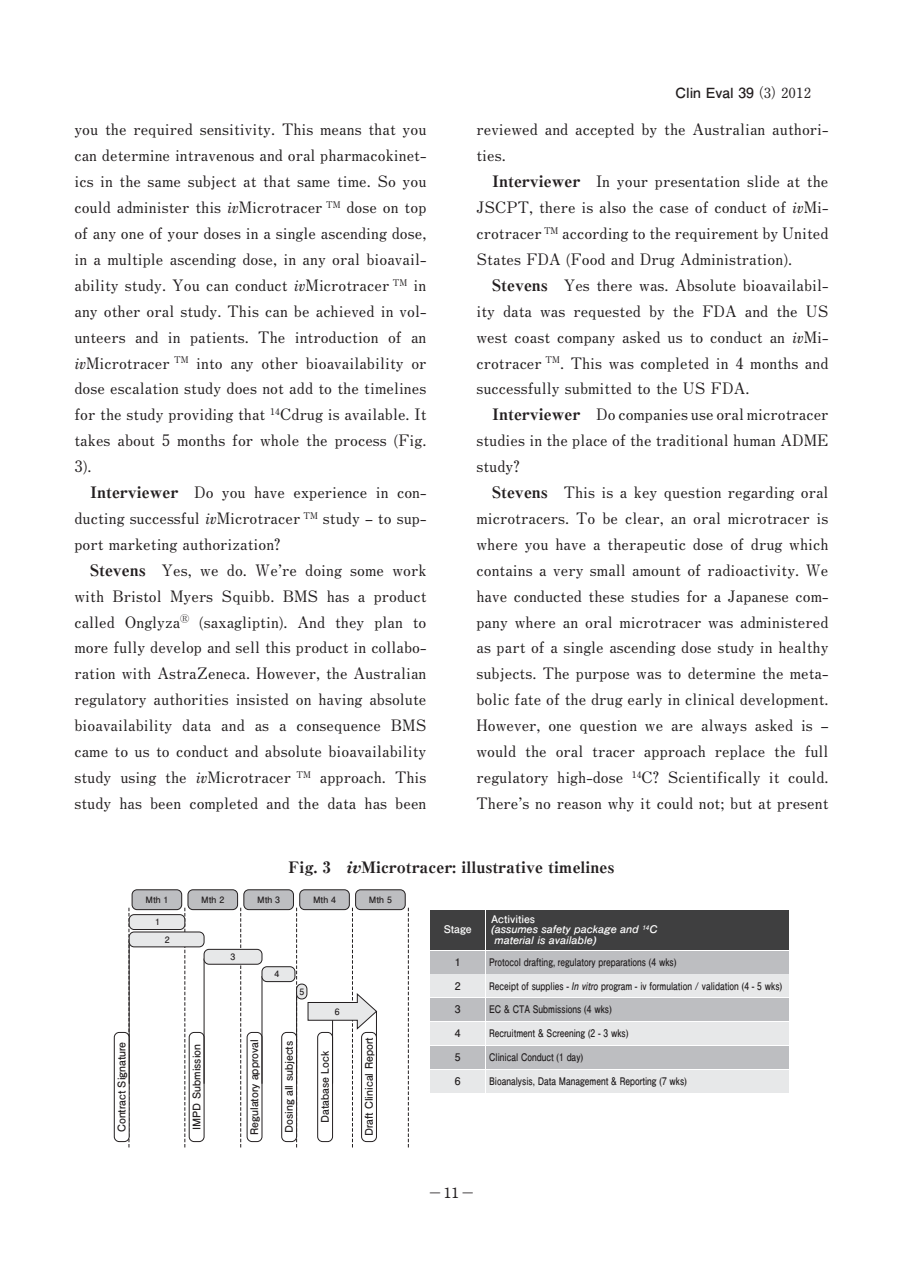
<style>
.page{position:relative;width:903px;height:1275px;background:#fff}
.page>*{position:absolute;margin:0;border:0;box-sizing:border-box;transform-origin:0 0}
.t1{font:15.75px/25.9px "Futo Min A101 Pro Bold 90 msp RKSJ H";color:#231f20;text-align:justify}
.t2{font:15.75px "Ryumin Pro Heavy 90 msp RKSJ H";color:#231f20}
.t3{font:14px "Futo Go B101 Pro Bold 90 msp RKSJ H";color:#231f20}
.t4{font:14px "Futo Min A101 Pro Bold 90 msp RKSJ H";color:#231f20}
.t5{font:10.5px "Futo Go B101 Pro Bold 90 msp RKSJ H";color:#231f20;scale:.8 1}
.t6{font:10.5px "Futo Go B101 Pro Bold 90 msp RKSJ H";color:#231f20}
.t7{font:10.5px "Futo Go B101 Pro Bold 90 msp RKSJ H";color:#fff}
.t8{font:8.75px "Futo Go B101 Pro Bold 90 msp RKSJ H";color:#231f20}
.s1{font-family:"Ryumin Pro Heavy 90 msp RKSJ H"}
.s2{font-family:"Futo Min A101 Pro Bold 90 msp RKSJ H"}
.s3{font-family:"Century Oldstyle";font-size:15.05px}
</style>
<div class="page">
<div style="left:430px;top:910px;width:55px;height:39px;background:#3f3f40"></div>
<div style="left:430px;top:951px;width:55px;height:22px;background:#bdbec1"></div>
<div style="left:430px;top:975px;width:55px;height:22px;background:#e7e8e9"></div>
<div style="left:430px;top:998px;width:55px;height:23px;background:#bdbec1"></div>
<div style="left:430px;top:1022px;width:55px;height:23px;background:#e7e8e9"></div>
<div style="left:430px;top:1046px;width:55px;height:22px;background:#bdbec1"></div>
<div style="left:486px;top:910px;width:303px;height:39px;background:#3f3f40"></div>
<div style="left:486px;top:951px;width:303px;height:22px;background:#bdbec1"></div>
<div style="left:486px;top:975px;width:303px;height:22px;background:#e7e8e9"></div>
<div style="left:486px;top:998px;width:303px;height:23px;background:#bdbec1"></div>
<div style="left:486px;top:1022px;width:303px;height:23px;background:#e7e8e9"></div>
<div style="left:486px;top:1046px;width:303px;height:22px;background:#bdbec1"></div>
<div style="left:486px;top:1070px;width:303px;height:22px;background:#e7e8e9"></div>
<div style="left:430px;top:1070px;width:55px;height:22px;background:#e7e8e9"></div>
<svg style="left:185px;top:907px;width:1px;height:240px"></svg>
<svg style="left:129px;top:907px;width:1px;height:240px"></svg>
<svg style="left:240px;top:907px;width:1px;height:240px"></svg>
<svg style="left:296px;top:907px;width:1px;height:240px"></svg>
<svg style="left:408px;top:907px;width:1px;height:240px"></svg>
<div style="left:114px;top:1032px;width:16px;height:110px;border:1px solid #231f20;border-radius:5px"></div>
<hr style="left:129px;top:941px;width:1px;height:142px;background:#231f20">
<div style="left:189px;top:1032px;width:15px;height:110px;border:1px solid #231f20;border-radius:5px"></div>
<hr style="left:204px;top:959px;width:1px;height:124px;background:#231f20">
<div style="left:247px;top:1032px;width:15px;height:110px;border:1px solid #231f20;border-radius:5px"></div>
<hr style="left:262px;top:976px;width:1px;height:107px;background:#231f20">
<div style="left:281px;top:1032px;width:16px;height:110px;border:1px solid #231f20;border-radius:5px"></div>
<hr style="left:296px;top:994px;width:1px;height:89px;background:#231f20">
<div style="left:129px;top:915px;width:56px;height:14px;background:#e7e8e9;border-radius:5px"></div>
<div style="left:129px;top:914px;width:56px;height:16px;border:1px solid #231f20;border-radius:5px"></div>
<div style="left:129px;top:932px;width:75px;height:15px;background:#e7e8e9;border-radius:5px"></div>
<div style="left:129px;top:931px;width:75px;height:16px;border:1px solid #231f20;border-radius:5px"></div>
<div style="left:204px;top:949px;width:58px;height:15px;background:#e7e8e9;border-radius:5px"></div>
<div style="left:204px;top:949px;width:58px;height:16px;border:1px solid #231f20;border-radius:5px"></div>
<div style="left:262px;top:967px;width:33px;height:15px;background:#e7e8e9;border-radius:5px"></div>
<div style="left:262px;top:966px;width:33px;height:16px;border:1px solid #231f20;border-radius:5px"></div>
<div style="left:297px;top:984px;width:10px;height:15px;background:#e7e8e9;border-radius:5px"></div>
<div style="left:296px;top:984px;width:11px;height:15px;border:1px solid #231f20;border-radius:5px"></div>
<svg style="left:307px;top:907px;width:71px;height:240px"></svg>
<div style="left:132px;top:890px;width:50px;height:20px;background:#bdbec1;border-radius:5px"></div>
<div style="left:132px;top:889px;width:50px;height:21px;border:1px solid #231f20;border-radius:5px"></div>
<div style="left:188px;top:890px;width:50px;height:20px;background:#bdbec1;border-radius:5px"></div>
<div style="left:188px;top:889px;width:50px;height:21px;border:1px solid #231f20;border-radius:5px"></div>
<div style="left:244px;top:890px;width:49px;height:20px;background:#bdbec1;border-radius:5px"></div>
<div style="left:244px;top:889px;width:50px;height:21px;border:1px solid #231f20;border-radius:5px"></div>
<div style="left:300px;top:890px;width:49px;height:20px;background:#bdbec1;border-radius:5px"></div>
<div style="left:299px;top:889px;width:51px;height:21px;border:1px solid #231f20;border-radius:5px"></div>
<div style="left:356px;top:890px;width:49px;height:20px;background:#bdbec1;border-radius:5px"></div>
<div style="left:355px;top:889px;width:50px;height:21px;border:1px solid #231f20;border-radius:5px"></div>
<p class="t1" style="left:74px;top:119px;width:354px">you the required sensitivity. This means that you can determine intravenous and oral pharmacokinet&shy;ics in the same subject at that same time. So you could administer this ivMicrotracer <sup>TM</sup> dose on top of any one of your doses in a single ascending dose, in a multiple ascending dose, in any oral bioavail&shy;ability study. You can conduct ivMicrotracer <sup>TM</sup> in any other oral study. This can be achieved in vol&shy;unteers and in patients. The introduction of an ivMicrotracer <sup>TM</sup> into any other bioavailability or dose escalation study does not add to the timelines for the study providing that <sup>14</sup>Cdrug is available. It takes about 5 months for whole the process (Fig.<br>3).</p>
<p class="t1" style="left:74px;top:481px;width:354px;text-indent:16px"><span class="s1">Interviewer　</span>Do you have experience in con&shy;ducting successful ivMicrotracer <sup>TM</sup> study ‒ to sup&shy;port marketing authorization?</p>
<p class="t1" style="left:74px;top:559px;width:354px;text-indent:16px"><span class="s1">Stevens　</span>Yes, we do. Weʼre doing some work with Bristol Myers Squibb. BMS has a product called Onglyza<sup>Ⓡ</sup> (saxagliptin). And they plan to more fully develop and sell this product in collabo&shy;ration with AstraZeneca. However, the Australian regulatory authorities insisted on having absolute bioavailability data and as a consequence BMS came to us to conduct and absolute bioavailability study using the ivMicrotracer <sup>TM</sup> approach. This study has been completed and the data has been</p>
<p class="t3" style="left:675px;top:88px;width:137px">Clin Eval 39<span class="s2">（3）2012</span></p>
<p class="t1" style="left:476px;top:119px;width:354px">reviewed and accepted by the Australian authori&shy;ties.</p>
<p class="t1" style="left:476px;top:170px;width:354px;text-indent:16px"><span class="s1">Interviewer　</span>In your presentation slide at the JSCPT, there is also the case of conduct of ivMi&shy;crotracer <sup>TM</sup> according to the requirement by United States FDA (Food and Drug Administration).</p>
<p class="t1" style="left:476px;top:274px;width:354px;text-indent:16px"><span class="s1">Stevens　</span>Yes there was. Absolute bioavailabil&shy;ity data was requested by the FDA and the US west coast company asked us to conduct an ivMi&shy;crotracer <sup>TM</sup>. This was completed in 4 months and successfully submitted to the US FDA.</p>
<p class="t1" style="left:476px;top:404px;width:354px;text-indent:16px"><span class="s1">Interviewer　</span>Do companies use oral microtracer studies in the place of the traditional human ADME study?</p>
<p class="t1" style="left:476px;top:481px;width:354px;text-indent:16px"><span class="s1">Stevens　</span>This is a key question regarding oral microtracers. To be clear, an oral microtracer is where you have a therapeutic dose of drug which contains a very small amount of radioactivity. We have conducted these studies for a Japanese com&shy;pany where an oral microtracer was administered as part of a single ascending dose study in healthy subjects. The purpose was to determine the meta&shy;bolic fate of the drug early in clinical development.<br>However, one question we are always asked is ‒ would the oral tracer approach replace the full regulatory high-dose <sup>14</sup>C? Scientifically it could.<br>Thereʼs no reason why it could not; but at present</p>
<p class="t2" style="left:289px;top:861px;width:327px">Fig. 3　ivMicrotracer: illustrative timelines</p>
<p class="t7" style="left:491px;top:915px;width:46px">Activities</p>
<p class="t7" style="left:491px;top:925px;width:168px">(assumes safety package and <sup>14</sup>C</p>
<p class="t7" style="left:494px;top:936px;width:103px">material is available)</p>
<p class="t5" style="left:489px;top:958px;width:236px">Protocol drafting, regulatory preparations (4 wks)</p>
<p class="t5" style="left:489px;top:982px;width:368px">Receipt of supplies - In vitro program - iv formulation / validation (4 - 5 wks)</p>
<p class="t5" style="left:489px;top:1005px;width:155px">EC &amp; CTA Submissions (4 wks)</p>
<p class="t5" style="left:489px;top:1029px;width:176px">Recruitment &amp; Screening (2 - 3 wks)</p>
<p class="t5" style="left:489px;top:1053px;width:119px">Clinical Conduct (1 day)</p>
<p class="t5" style="left:489px;top:1077px;width:249px">Bioanalysis, Data Management &amp; Reporting (7 wks)</p>
<p class="t8" style="left:145px;top:896px;width:25px">Mth 1</p>
<p class="t8" style="left:201px;top:896px;width:25px">Mth 2</p>
<p class="t8" style="left:257px;top:896px;width:25px">Mth 3</p>
<p class="t8" style="left:313px;top:896px;width:25px">Mth 4</p>
<p class="t8" style="left:369px;top:896px;width:25px">Mth 5</p>
<p class="t8" style="left:155px;top:919px;width:6px">1</p>
<p class="t7" style="left:444px;top:925px;width:30px">Stage</p>
<p class="t6" style="left:455px;top:958px;width:7px">1</p>
<p class="t6" style="left:455px;top:982px;width:7px">2</p>
<p class="t6" style="left:455px;top:1005px;width:7px">3</p>
<p class="t6" style="left:455px;top:1029px;width:7px">4</p>
<p class="t6" style="left:455px;top:1053px;width:7px">5</p>
<p class="t6" style="left:455px;top:1077px;width:7px">6</p>
<p class="t8" style="left:165px;top:936px;width:6px">2</p>
<p class="t8" style="left:231px;top:953px;width:6px">3</p>
<p class="t8" style="left:275px;top:971px;width:6px">4</p>
<p class="t8" style="left:299px;top:988px;width:6px">5</p>
<p class="t8" style="left:335px;top:1008px;width:6px">6</p>
<p class="t6" style="left:365px;top:1136px;width:100px;rotate:-90deg">Draft Clinical Report</p>
<p class="t6" style="left:118px;top:1132px;width:92px;rotate:-90deg">Contract Signature</p>
<p class="t6" style="left:192px;top:1130px;width:88px;rotate:-90deg">IMPD Submission</p>
<p class="t6" style="left:250px;top:1135px;width:97px;rotate:-90deg">Regulatory approval</p>
<p class="t6" style="left:285px;top:1133px;width:93px;rotate:-90deg">Dosing all subjects</p>
<p class="t6" style="left:321px;top:1123px;width:74px;rotate:-90deg">Database Lock</p>
<p class="t4" style="left:428px;top:1188px;width:48px">－<span class="s3">11</span>－</p>
</div>
